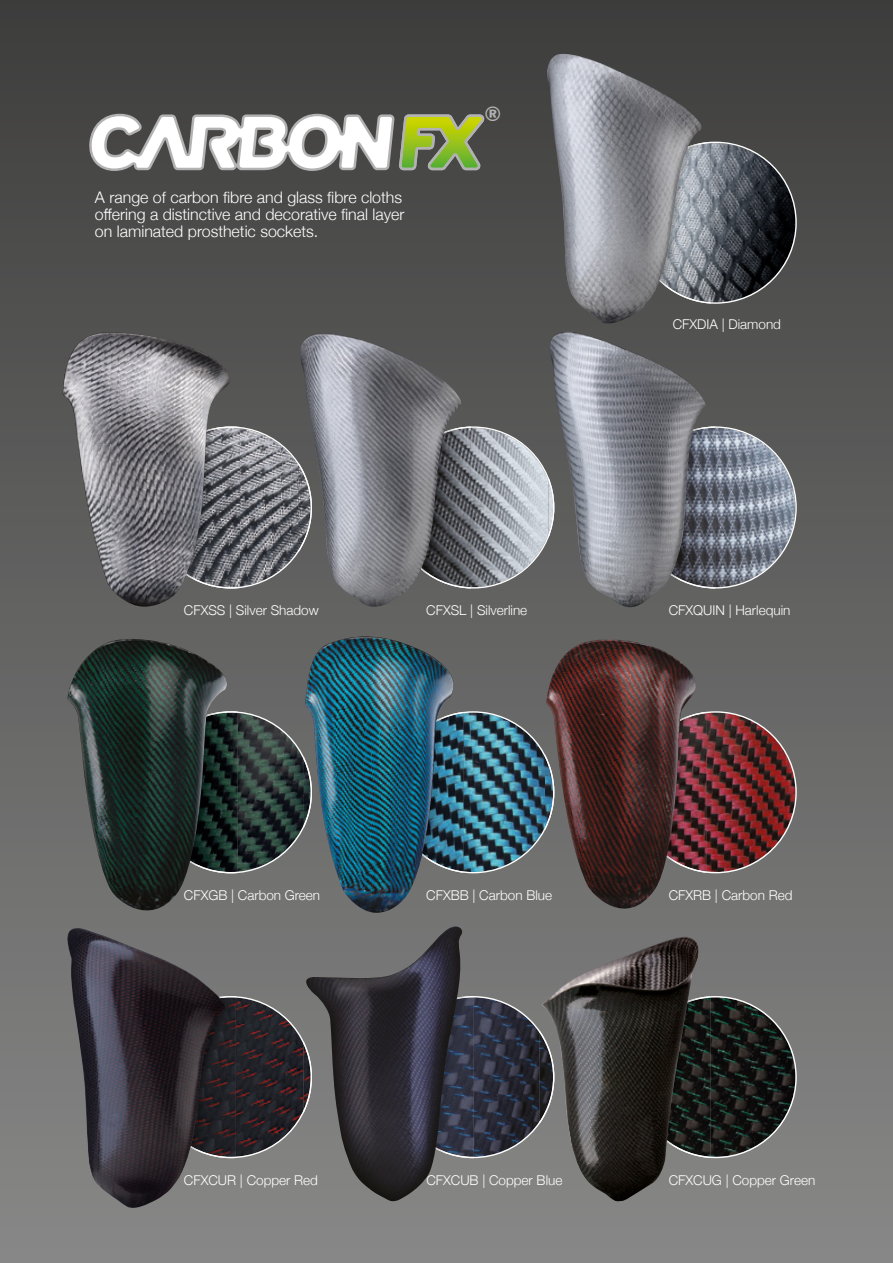
<style>
.page{position:relative;width:893px;height:1263px;background:#fff}
.page>*{position:absolute;margin:0;border:0;box-sizing:border-box;transform-origin:0 0}
.t1{font:italic 800 20.1px "Swiss 721 BT";color:#b3b2b2}
.t2{font:300 15.9px/17px "Helvetica Neue";color:#fff}
.t3{font:300 13.5px "Helvetica Neue";color:#fff}
</style>
<div class="page">
<div style="left:0;top:0;width:893px;height:1263px;background:linear-gradient(to bottom,#3e3e3d,#888)"></div>
<svg style="left:89px;top:114px;width:395px;height:57px"></svg>
<svg style="left:471px;top:426px;width:78px;height:162px;background:#9a9fa5"></svg>
<svg style="left:237px;top:711px;width:68px;height:162px;background:#3c4745"></svg>
<img style="left:227px;top:711px;width:10px;height:162px">
<img style="left:67px;top:639px;width:160px;height:571px">
<svg style="left:711px;top:142px;width:86px;height:162px;background:#404348"></svg>
<img style="left:702px;top:142px;width:9px;height:162px">
<img style="left:546px;top:53px;width:156px;height:271px">
<svg style="left:715px;top:426px;width:82px;height:162px;background:#7d838d"></svg>
<img style="left:548px;top:477px;width:1px;height:61px">
<img style="left:706px;top:426px;width:9px;height:162px">
<img style="left:549px;top:332px;width:157px;height:277px">
<svg style="left:240px;top:426px;width:58px;height:162px;background:#76777b"></svg>
<img style="left:230px;top:426px;width:10px;height:162px">
<img style="left:62px;top:332px;width:168px;height:275px">
<img style="left:454px;top:711px;width:92px;height:162px">
<svg style="left:236px;top:996px;width:63px;height:162px;background:#383337"></svg>
<img style="left:150px;top:996px;width:86px;height:162px">
<svg style="left:700px;top:711px;width:97px;height:162px;background:#693738"></svg>
<img style="left:545px;top:754px;width:1px;height:76px">
<img style="left:700px;top:712px;width:6px;height:161px">
<img style="left:546px;top:639px;width:154px;height:290px">
<svg style="left:474px;top:996px;width:68px;height:162px;background:#3b3d49"></svg>
<svg style="left:710px;top:996px;width:87px;height:162px;background:#313432"></svg>
<img style="left:539px;top:1030px;width:3px;height:94px">
<img style="left:699px;top:996px;width:11px;height:162px">
<img style="left:542px;top:937px;width:157px;height:265px">
<img style="left:462px;top:426px;width:9px;height:162px">
<img style="left:298px;top:333px;width:164px;height:276px">
<img style="left:304px;top:757px;width:1px;height:71px">
<img style="left:454px;top:712px;width:9px;height:161px">
<img style="left:305px;top:636px;width:149px;height:277px">
<img style="left:464px;top:996px;width:10px;height:162px">
<img style="left:299px;top:926px;width:165px;height:275px">
<p class="t2" style="left:95px;top:187px;width:311px">A range of carbon fibre and glass fibre cloths offering a distinctive and decorative final layer on laminated prosthetic sockets.</p>
<h1 class="t1" style="left:485px;top:102px;width:18px">®</h1>
<p class="t3" style="left:673px;top:313px;width:110px">CFXDIA | Diamond</p>
<p class="t3" style="left:184px;top:599px;width:136px">CFXSS | Silver Shadow</p>
<p class="t3" style="left:669px;top:599px;width:123px">CFXQUIN | Harlequin</p>
<p class="t3" style="left:426px;top:599px;width:103px">CFXSL | Silverline</p>
<p class="t3" style="left:184px;top:884px;width:138px">CFXGB | Carbon Green</p>
<p class="t3" style="left:426px;top:884px;width:127px">CFXBB | Carbon Blue</p>
<p class="t3" style="left:669px;top:884px;width:125px">CFXRB | Carbon Red</p>
<p class="t3" style="left:184px;top:1170px;width:136px">CFXCUR | Copper Red</p>
<p class="t3" style="left:426px;top:1170px;width:138px">CFXCUB | Copper Blue</p>
<p class="t3" style="left:669px;top:1170px;width:148px">CFXCUG | Copper Green</p>
</div>
